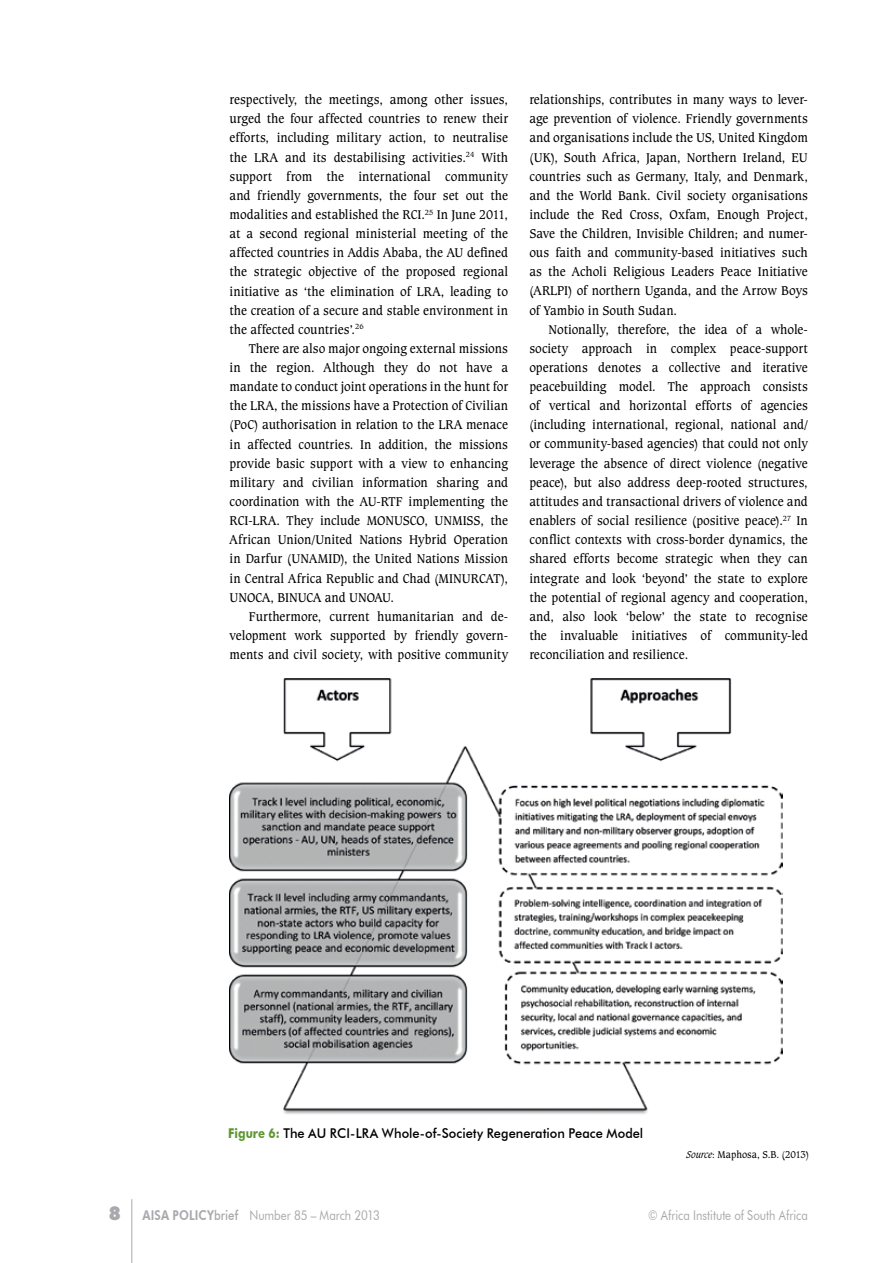
<style>
.page{position:relative;width:893px;height:1263px;background:#fff}
.page>*{position:absolute;margin:0;border:0;box-sizing:border-box;transform-origin:0 0}
.t1{font:13.5px/19.2px "Caxton BT";letter-spacing:-.005em;color:#000;text-align:justify;scale:.95 1}
.t2{font:13.5px "Futura BT";color:#a7a9ac;scale:.85 1}
.t3{font:500 13.5px "Futura BT";color:#000;scale:.95 1}
.t4{font:10.5px "Caxton BT";letter-spacing:-.005em;color:#000;scale:.85 1}
.s1{font-weight:700;color:#5e9732}
.s2{font-style:italic}
.s3{font-family:"Futura";font-weight:800;font-size:18px}
.s4{font-weight:800}
.s5{font-weight:500}
</style>
<div class="page">
<hr style="left:131px;top:1199px;width:1px;height:64px;background:#a7a9ac">
<img style="left:230px;top:678px;width:552px;height:436px">
<p class="t1" style="left:230px;top:90px;width:295px">respectively, the meetings, among other issues, urged the four affected countries to renew their efforts, including military action, to neutralise the LRA and its destabilising activities.<sup>24</sup> With support from the international community and friendly governments, the four set out the modalities and established the RCI.<sup>25</sup> In June 2011, at a second regional ministerial meeting of the affected countries in Addis Ababa, the AU defined the strategic objective of the proposed regional initiative as ‘the elimination of LRA, leading to the creation of a secure and stable environment in the affected countries’.<sup>26</sup></p>
<p class="t1" style="left:230px;top:339px;width:295px;text-indent:19px">There are also major ongoing external missions in the region. Although they do not have a mandate to conduct joint operations in the hunt for the LRA, the missions have a Protection of Civilian (PoC) authorisation in relation to the LRA menace in affected countries. In addition, the missions provide basic support with a view to enhancing military and civilian information sharing and coordination with the AU-RTF implementing the RCI-LRA. They include MONUSCO, UNMISS, the African Union/United Nations Hybrid Operation in Darfur (UNAMID), the United Nations Mission in Central Africa Republic and Chad (MINURCAT), UNOCA, BINUCA and UNOAU.</p>
<p class="t1" style="left:230px;top:606px;width:295px;text-indent:19px">Furthermore, current humanitarian and de&shy;velopment work supported by friendly govern&shy;ments and civil society, with positive community</p>
<p class="t1" style="left:529px;top:90px;width:295px">relationships, contributes in many ways to lever&shy;age prevention of violence. Friendly governments and organisations include the US, United Kingdom (UK), South Africa, Japan, Northern Ireland, EU countries such as Germany, Italy, and Denmark, and the World Bank. Civil society organisations include the Red Cross, Oxfam, Enough Project, Save the Children, Invisible Children; and numer&shy;ous faith and community-based initiatives such as the Acholi Religious Leaders Peace Initiative (ARLPI) of northern Uganda, and the Arrow Boys of Yambio in South Sudan.</p>
<p class="t1" style="left:529px;top:319px;width:295px;text-indent:19px">Notionally, therefore, the idea of a whole&shy;society approach in complex peace-support operations denotes a collective and iterative peacebuilding model. The approach consists of vertical and horizontal efforts of agencies (including international, regional, national and/ or community-based agencies) that could not only leverage the absence of direct violence (negative peace), but also address deep-rooted structures, attitudes and transactional drivers of violence and enablers of social resilience (positive peace).<sup>27</sup> In conflict contexts with cross-border dynamics, the shared efforts become strategic when they can integrate and look ‘beyond’ the state to explore the potential of regional agency and cooperation, and, also look ‘below’ the state to recognise the invaluable initiatives of community-led reconciliation and resilience.</p>
<p class="t3" style="left:228px;top:1124px;width:438px"><span class="s1">Figure 6:</span> The AU RCI-LRA Whole-of-Society Regeneration Peace Model</p>
<p class="t4" style="left:686px;top:1148px;width:146px"><span class="s2">Source</span>: Maphosa, S.B. (2013)</p>
<p class="t2" style="left:108px;top:1207px;width:321px"><span class="s3">8</span> <span class="s4">AISA POLICY</span><span class="s5">brief</span> Number 85 – March 2013</p>
<p class="t2" style="left:648px;top:1207px;width:190px">© Africa Institute of South Africa</p>
</div>
